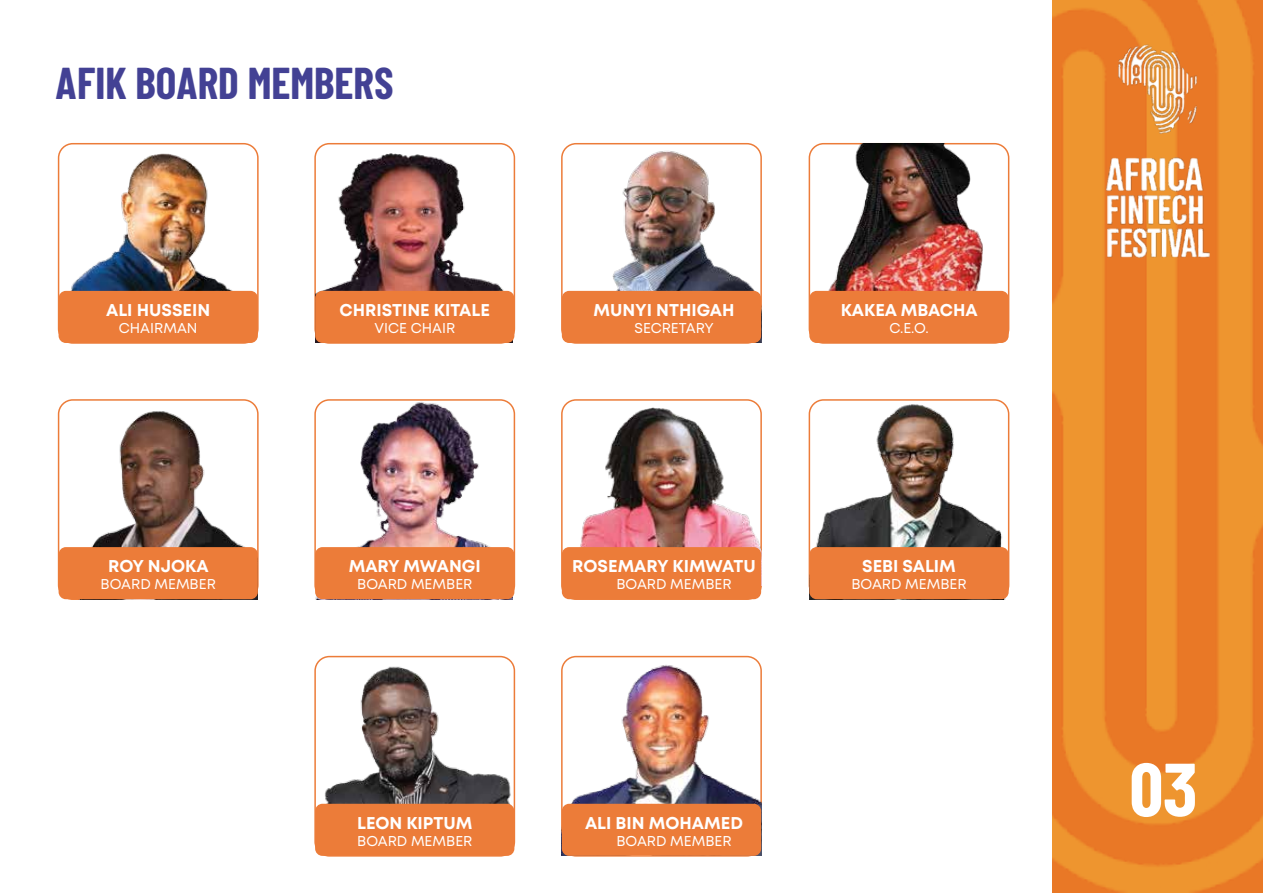
<style>
.page{position:relative;width:1263px;height:893px;background:#fff}
.page>*{position:absolute;margin:0;border:0;box-sizing:border-box;transform-origin:0 0}
.t1{font:700 75px "Barlow Condensed";color:#fff}
.t2{font:700 43.5px "Barlow Condensed";color:#434194}
.t3{font:700 17.1px "Mont";color:#fff}
.t4{font:14.25px "Mont";color:#fff}
</style>
<div class="page">
<img style="left:1052px;top:0;width:211px;height:893px">
<div style="left:58px;top:143px;width:201px;height:201px;border:2px solid #ec7c39;border-radius:14px"></div>
<img style="left:66px;top:153px;width:176px;height:138px">
<div style="left:59px;top:291px;width:199px;height:52px;background:#ec7c39;border-radius:7px"></div>
<div style="left:314px;top:143px;width:201px;height:201px;border:2px solid #ec7c39;border-radius:14px"></div>
<img style="left:315px;top:144px;width:197px;height:199px">
<div style="left:315px;top:291px;width:199px;height:52px;background:#ec7c39;border-radius:7px"></div>
<img style="left:562px;top:144px;width:199px;height:199px">
<div style="left:562px;top:291px;width:199px;height:52px;background:#ec7c39;border-radius:7px"></div>
<img style="left:809px;top:144px;width:200px;height:199px">
<div style="left:809px;top:291px;width:200px;height:52px;background:#ec7c39;border-radius:7px"></div>
<div style="left:58px;top:399px;width:201px;height:201px;border:2px solid #ec7c39;border-radius:14px"></div>
<img style="left:67px;top:400px;width:191px;height:199px">
<div style="left:59px;top:547px;width:199px;height:52px;background:#ec7c39;border-radius:7px"></div>
<div style="left:314px;top:399px;width:201px;height:201px;border:2px solid #ec7c39;border-radius:14px"></div>
<img style="left:315px;top:400px;width:197px;height:199px">
<div style="left:315px;top:547px;width:199px;height:52px;background:#ec7c39;border-radius:7px"></div>
<img style="left:562px;top:400px;width:199px;height:152px">
<div style="left:562px;top:547px;width:199px;height:52px;background:#ec7c39;border-radius:7px"></div>
<img style="left:315px;top:657px;width:199px;height:152px">
<div style="left:315px;top:804px;width:199px;height:52px;background:#ec7c39;border-radius:7px"></div>
<div style="left:561px;top:656px;width:201px;height:201px;border:2px solid #ec7c39;border-radius:14px"></div>
<img style="left:562px;top:659px;width:199px;height:197px">
<div style="left:562px;top:804px;width:199px;height:52px;background:#ec7c39;border-radius:7px"></div>
<img style="left:809px;top:400px;width:200px;height:199px">
<div style="left:809px;top:547px;width:200px;height:52px;background:#ec7c39;border-radius:7px"></div>
<img style="left:1115px;top:43px;width:85px;height:93px">
<img style="left:1106px;top:157px;width:103px;height:101px">
<h2 class="t2" style="left:55px;top:56px;width:340px">AFIK BOARD MEMBERS</h2>
<p class="t3" style="left:106px;top:299px;width:106px">ALI HUSSEIN</p>
<p class="t4" style="left:119px;top:319px;width:80px">CHAIRMAN</p>
<p class="t3" style="left:340px;top:299px;width:152px">CHRISTINE KITALE</p>
<p class="t4" style="left:374px;top:319px;width:82px">VICE CHAIR</p>
<p class="t3" style="left:593px;top:299px;width:143px">MUNYI NTHIGAH</p>
<p class="t4" style="left:634px;top:319px;width:81px">SECRETARY</p>
<p class="t3" style="left:841px;top:299px;width:139px">KAKEA MBACHA</p>
<p class="t4" style="left:889px;top:319px;width:41px">C.E.O.</p>
<p class="t3" style="left:108px;top:555px;width:102px">ROY NJOKA</p>
<p class="t4" style="left:101px;top:575px;width:117px">BOARD MEMBER</p>
<p class="t3" style="left:349px;top:555px;width:134px">MARY MWANGI</p>
<p class="t4" style="left:357px;top:575px;width:117px">BOARD MEMBER</p>
<p class="t3" style="left:572px;top:555px;width:185px">ROSEMARY KIMWATU</p>
<p class="t4" style="left:616px;top:575px;width:117px">BOARD MEMBER</p>
<p class="t3" style="left:862px;top:555px;width:95px">SEBI SALIM</p>
<p class="t4" style="left:851px;top:575px;width:117px">BOARD MEMBER</p>
<p class="t3" style="left:357px;top:811px;width:117px">LEON KIPTUM</p>
<p class="t4" style="left:357px;top:832px;width:117px">BOARD MEMBER</p>
<p class="t3" style="left:585px;top:811px;width:159px">ALI BIN MOHAMED</p>
<p class="t4" style="left:616px;top:832px;width:117px">BOARD MEMBER</p>
<h1 class="t1" style="left:1130px;top:743px;width:69px">03</h1>
</div>
